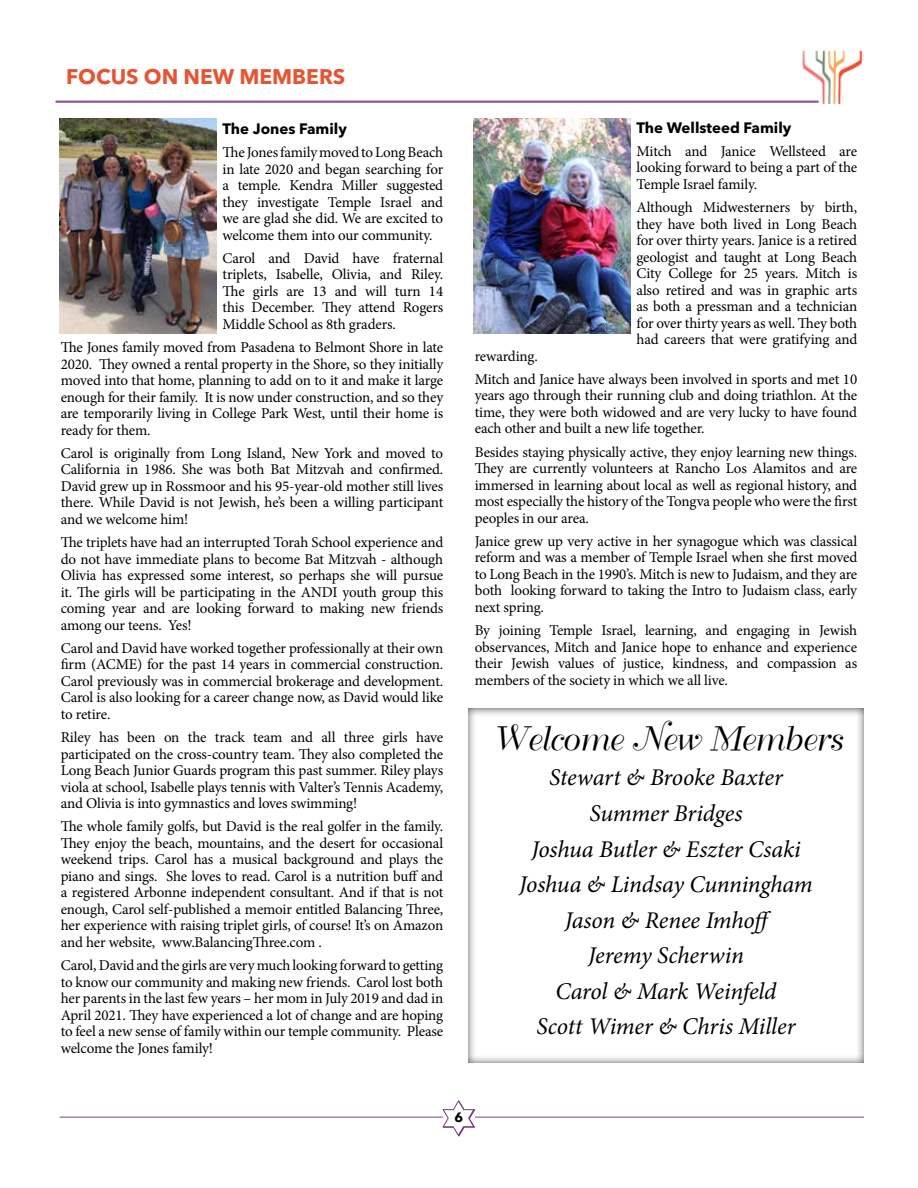
<style>
.page{position:relative;width:918px;height:1188px;background:#fff}
.page>*{position:absolute;margin:0;border:0;box-sizing:border-box;transform-origin:0 0}
.t1{font:33px "Duchess";color:#000}
.t2{font:italic 24px/35.5px "Minion Pro";letter-spacing:-.01em;color:#000;text-align:center}
.t3{font:700 21px "Avenir Next LT Pro";color:#e55534}
.t4{font:15px/16.5px "Minion Pro";letter-spacing:-.015em;color:#000;text-align:justify}
.t5{font:700 15px "Avenir Next LT Pro";color:#000}
.t6{font:700 13.5px "Avenir Next LT Pro";color:#000}
</style>
<div class="page">
<svg style="left:443px;top:1100px;width:32px;height:37px"></svg>
<hr style="left:475px;top:1117px;width:389px;height:1px;background:#79457f">
<hr style="left:60px;top:1117px;width:383px;height:1px;background:#79457f">
<img style="left:55px;top:50px;width:809px;height:54px">
<img style="left:474px;top:119px;width:156px;height:215px">
<img style="left:60px;top:119px;width:156px;height:215px">
<div style="left:468px;top:707px;width:398px;height:357px;background:#000;opacity:.75"></div>
<h3 class="t3" style="left:66px;top:64px;width:281px">FOCUS ON NEW MEMBERS</h3>
<p class="t5" style="left:223px;top:119px;width:126px">The Jones Family</p>
<p class="t4" style="left:223px;top:144px;width:222px">The Jones family moved to Long Beach in late 2020 and began searching for a temple. Kendra Miller suggested they investigate Temple Israel and we are glad she did. We are excited to welcome them into our community.</p>
<p class="t4" style="left:223px;top:250px;width:222px">Carol and David have fraternal triplets, Isabelle, Olivia, and Riley.<br>The girls are 13 and will turn 14 this December. They attend Rogers Middle School as 8th graders.</p>
<p class="t4" style="left:61px;top:339px;width:384px">The Jones family moved from Pasadena to Belmont Shore in late 2020. They owned a rental property in the Shore, so they initially moved into that home, planning to add on to it and make it large enough for their family. It is now under construction, and so they are temporarily living in College Park West, until their home is ready for them.</p>
<p class="t4" style="left:61px;top:445px;width:384px">Carol is originally from Long Island, New York and moved to California in 1986. She was both Bat Mitzvah and confirmed.<br>David grew up in Rossmoor and his 95-year-old mother still lives there. While David is not Jewish, he’s been a willing participant and we welcome him!</p>
<p class="t4" style="left:61px;top:534px;width:384px">The triplets have had an interrupted Torah School experience and do not have immediate plans to become Bat Mitzvah - although Olivia has expressed some interest, so perhaps she will pursue it. The girls will be participating in the ANDI youth group this coming year and are looking forward to making new friends among our teens. Yes!</p>
<p class="t4" style="left:61px;top:640px;width:384px">Carol and David have worked together professionally at their own firm (ACME) for the past 14 years in commercial construction.<br>Carol previously was in commercial brokerage and development.<br>Carol is also looking for a career change now, as David would like to retire.</p>
<p class="t4" style="left:61px;top:729px;width:384px">Riley has been on the track team and all three girls have participated on the cross-country team. They also completed the Long Beach Junior Guards program this past summer. Riley plays viola at school, Isabelle plays tennis with Valter’s Tennis Academy, and Olivia is into gymnastics and loves swimming!</p>
<p class="t4" style="left:61px;top:818px;width:384px">The whole family golfs, but David is the real golfer in the family.<br>They enjoy the beach, mountains, and the desert for occasional weekend trips. Carol has a musical background and plays the piano and sings. She loves to read. Carol is a nutrition buff and a registered Arbonne independent consultant. And if that is not enough, Carol self-published a memoir entitled Balancing Three, her experience with raising triplet girls, of course! It’s on Amazon and her website, www.BalancingThree.com .</p>
<p class="t4" style="left:61px;top:957px;width:384px">Carol, David and the girls are very much looking forward to getting to know our community and making new friends. Carol lost both her parents in the last few years – her mom in July 2019 and dad in April 2021. They have experienced a lot of change and are hoping to feel a new sense of family within our temple community. Please welcome the Jones family!</p>
<p class="t5" style="left:637px;top:118px;width:156px">The Wellsteed Family</p>
<p class="t4" style="left:637px;top:143px;width:222px">Mitch and Janice Wellsteed are looking forward to being a part of the Temple Israel family.</p>
<p class="t4" style="left:637px;top:199px;width:222px">Although Midwesterners by birth, they have both lived in Long Beach for over thirty years. Janice is a retired geologist and taught at Long Beach City College for 25 years. Mitch is also retired and was in graphic arts as both a pressman and a technician for over thirty years as well. They both had careers that were gratifying and</p>
<p class="t4" style="left:475px;top:344px;width:384px;line-height:23.2px">rewarding.<br>Mitch and Janice have always been involved in sports and met 10</p>
<p class="t4" style="left:475px;top:387px;width:384px">years ago through their running club and doing triathlon. At the time, they were both widowed and are very lucky to have found each other and built a new life together.</p>
<p class="t4" style="left:475px;top:444px;width:384px">Besides staying physically active, they enjoy learning new things.<br>They are currently volunteers at Rancho Los Alamitos and are immersed in learning about local as well as regional history, and most especially the history of the Tongva people who were the first peoples in our area.</p>
<p class="t4" style="left:475px;top:533px;width:384px">Janice grew up very active in her synagogue which was classical reform and was a member of Temple Israel when she first moved to Long Beach in the 1990’s. Mitch is new to Judaism, and they are both looking forward to taking the Intro to Judaism class, early next spring.</p>
<p class="t4" style="left:475px;top:622px;width:384px">By joining Temple Israel, learning, and engaging in Jewish observances, Mitch and Janice hope to enhance and experience their Jewish values of justice, kindness, and compassion as members of the society in which we all live.</p>
<h1 class="t1" style="left:491px;top:721px;width:351px">Welcome New Members</h1>
<h2 class="t2" style="left:519px;top:760px;width:295px">Stewart &amp; Brooke Baxter<br>Summer Bridges<br>Joshua Butler &amp; Eszter Csaki<br>Joshua &amp; Lindsay Cunningham<br>Jason &amp; Renee Imhoff<br>Jeremy Scherwin<br>Carol &amp; Mark Weinfeld<br>Scott Wimer &amp; Chris Miller</h2>
<p class="t6" style="left:455px;top:1109px;width:10px">6</p>
</div>
